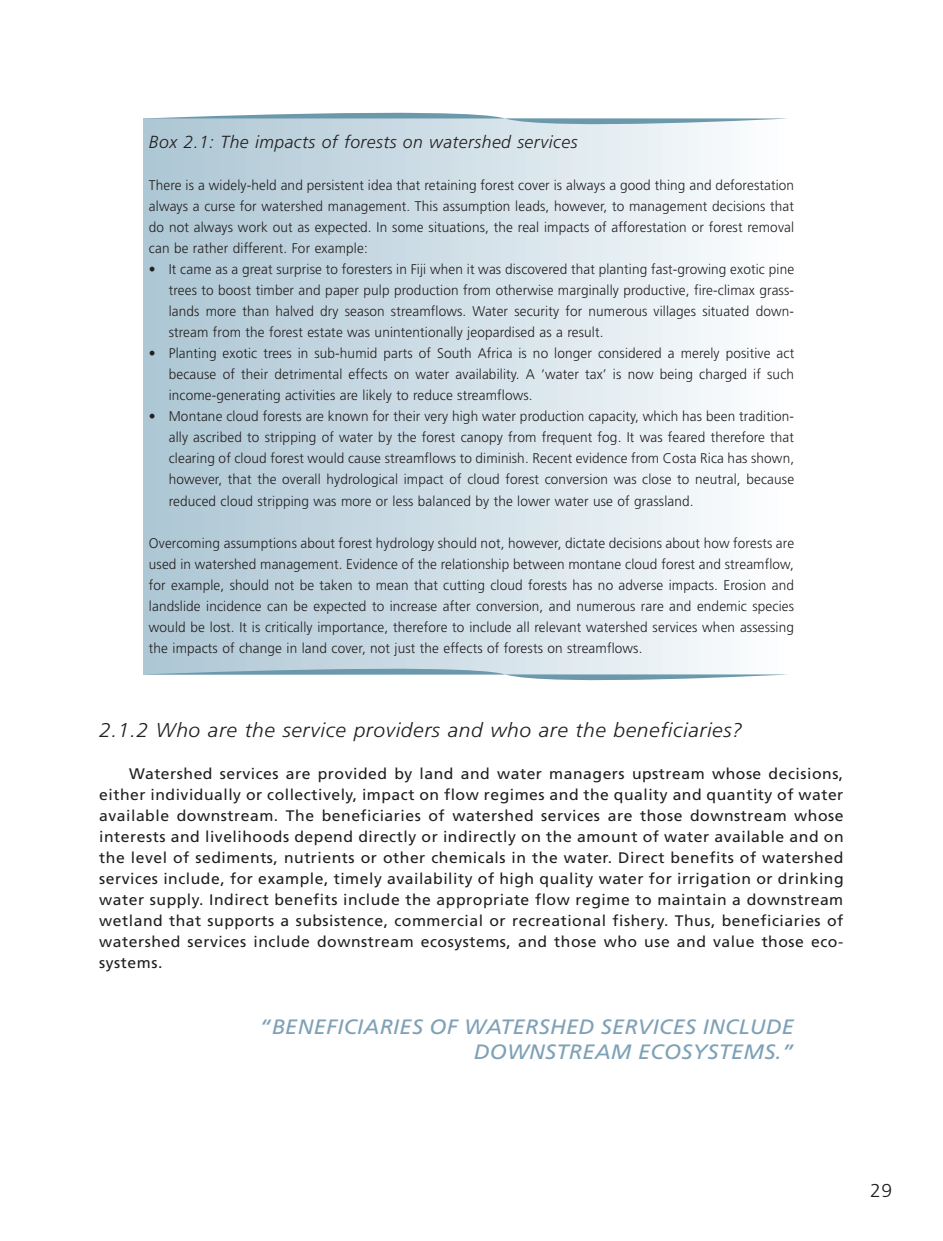
<style>
.page{position:relative;width:943px;height:1241px;background:#fff}
.page>*{position:absolute;margin:0;border:0;box-sizing:border-box;transform-origin:0 0}
.t1{font:italic 20.82px/24.5px "Frutiger";letter-spacing:.01em;color:#7ea1b7;text-align:right;scale:1.05 1}
.t2{font:italic 300 19.95px "Frutiger";letter-spacing:.03em;color:#231f20;scale:1.05 1}
.t3{font:300 18.72px "Frutiger";color:#231f20}
.t4{font:italic 300 17.5px "Frutiger";letter-spacing:.03em;color:#231f20}
.t5{font:15.22px/21px "Frutiger";letter-spacing:.035em;color:#231f20;text-align:justify}
.t6{font:300 14px/21px "Frutiger";letter-spacing:.01em;color:#231f20;text-align:justify}
</style>
<div class="page">
<div style="left:144px;top:119px;width:645px;height:555px;background:linear-gradient(to right,#abc5d3,#fcfefe)"></div>
<svg style="left:144px;top:661px;width:645px;height:19px"></svg>
<svg style="left:144px;top:113px;width:644px;height:18px"></svg>
<p class="t4" style="left:149px;top:135px;width:430px">Box 2.1: The impacts of forests on watershed services</p>
<p class="t6" style="left:149px;top:176px;width:646px">There is a widely-held and persistent idea that retaining forest cover is always a good thing and deforestation always a curse for watershed management. This assumption leads, however, to management decisions that do not always work out as expected. In some situations, the real impacts of afforestation or forest removal can be rather different. For example:</p>
<p class="t6" style="left:169px;top:260px;width:627px;text-indent:-20px">• It came as a great surprise to foresters in Fiji when it was discovered that planting fast-growing exotic pine trees to boost timber and paper pulp production from otherwise marginally productive, fire-climax grass&shy;lands more than halved dry season streamflows. Water security for numerous villages situated down&shy;stream from the forest estate was unintentionally jeopardised as a result.</p>
<p class="t6" style="left:169px;top:344px;width:627px;text-indent:-20px">• Planting exotic trees in sub-humid parts of South Africa is no longer considered a merely positive act because of their detrimental effects on water availability. A ‘water tax’ is now being charged if such income-generating activities are likely to reduce streamflows.</p>
<p class="t6" style="left:169px;top:407px;width:627px;text-indent:-20px">• Montane cloud forests are known for their very high water production capacity, which has been tradition&shy;ally ascribed to stripping of water by the forest canopy from frequent fog. It was feared therefore that clearing of cloud forest would cause streamflows to diminish. Recent evidence from Costa Rica has shown, however, that the overall hydrological impact of cloud forest conversion was close to neutral, because reduced cloud stripping was more or less balanced by the lower water use of grassland.</p>
<p class="t6" style="left:149px;top:533px;width:646px">Overcoming assumptions about forest hydrology should not, however, dictate decisions about how forests are used in watershed management. Evidence of the relationship between montane cloud forest and streamflow, for example, should not be taken to mean that cutting cloud forests has no adverse impacts. Erosion and landslide incidence can be expected to increase after conversion, and numerous rare and endemic species would be lost. It is critically importance, therefore to include all relevant watershed services when assessing the impacts of change in land cover, not just the effects of forests on streamflows.</p>
<h2 class="t2" style="left:99px;top:721px;width:614px">2.1.2 Who are the service providers and who are the beneficiaries?</h2>
<p class="t5" style="left:99px;top:764px;width:746px;text-indent:30px">Watershed services are provided by land and water managers upstream whose decisions, either individually or collectively, impact on flow regimes and the quality and quantity of water available downstream. The beneficiaries of watershed services are those downstream whose interests and livelihoods depend directly or indirectly on the amount of water available and on the level of sediments, nutrients or other chemicals in the water. Direct benefits of watershed services include, for example, timely availability of high quality water for irrigation or drinking water supply. Indirect benefits include the appropriate flow regime to maintain a downstream wetland that supports a subsistence, commercial or recreational fishery. Thus, beneficiaries of watershed services include downstream ecosystems, and those who use and value those eco&shy;systems.</p>
<h1 class="t1" style="left:259px;top:1016px;width:511px">“BENEFICIARIES OF WATERSHED SERVICES INCLUDE<br>DOWNSTREAM ECOSYSTEMS.”</h1>
<h3 class="t3" style="left:870px;top:1183px;width:23px">29</h3>
</div>
